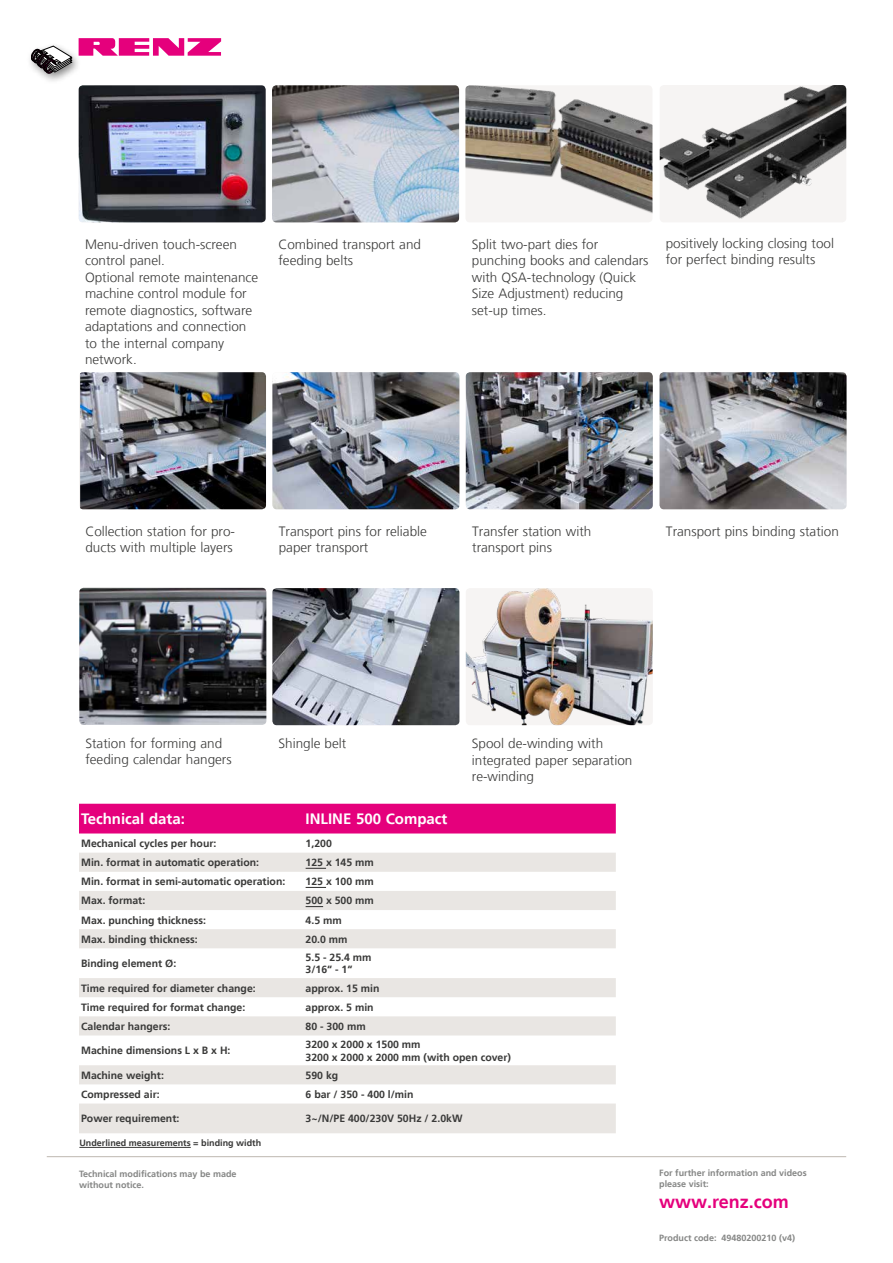
<style>
.page{position:relative;width:893px;height:1263px;background:#fff}
.page>*{position:absolute;margin:0;border:0;box-sizing:border-box;transform-origin:0 0}
.t1{font:700 18px "Frutiger LT";color:#e5007c}
.t2{font:700 15px "Frutiger LT";color:#fff}
.t3{font:300 13.5px/16.5px "Frutiger LT";color:#3a3a39}
.t4{font:700 10.5px/12.6px "Frutiger LT";color:#3a3a39}
.t5{font:700 9px/10.8px "Frutiger LT";color:#868786}
.t6{font:700 9px "Frutiger LT";color:#3a3a39}
</style>
<div class="page">
<hr style="left:47px;top:1156px;width:799px;height:1px;background:#beb8b0">
<svg style="left:79px;top:38px;width:142px;height:18px"></svg>
<div style="left:25px;top:42px;width:57px;height:43px;background:#000;opacity:.5"></div>
<svg style="left:31px;top:46px;width:41px;height:27px"></svg>
<div style="left:79px;top:804px;width:537px;height:29px;background:#e5007c"></div>
<svg style="left:79px;top:853px;width:537px;height:280px;fill:#edeae8"></svg>
<svg style="left:306px;top:868px;width:20px;height:1px"></svg>
<svg style="left:306px;top:887px;width:20px;height:1px"></svg>
<svg style="left:306px;top:906px;width:17px;height:1px"></svg>
<img style="left:272px;top:85px;width:187px;height:137px">
<img style="left:79px;top:85px;width:187px;height:137px">
<img style="left:272px;top:372px;width:187px;height:137px">
<img style="left:466px;top:372px;width:187px;height:137px">
<img style="left:659px;top:372px;width:187px;height:137px">
<img style="left:79px;top:588px;width:187px;height:137px">
<img style="left:272px;top:588px;width:187px;height:137px">
<img style="left:80px;top:372px;width:186px;height:137px">
<img style="left:465px;top:85px;width:187px;height:137px">
<img style="left:660px;top:85px;width:186px;height:137px">
<hr style="left:79px;top:1147px;width:112px;height:1px;background:#3a3a39">
<img style="left:466px;top:588px;width:187px;height:137px">
<p class="t3" style="left:85px;top:236px;width:175px">Menu-driven touch-screen control panel.<br>Optional remote maintenance machine control module for remote diagnostics, software adaptations and connection to the internal company network.</p>
<p class="t3" style="left:278px;top:236px;width:144px">Combined transport and feeding belts</p>
<p class="t3" style="left:472px;top:236px;width:178px">Split two-part dies for punching books and calendars with QSA-technology (Quick<br>Size Adjustment) reducing set-up times.</p>
<p class="t3" style="left:666px;top:236px;width:170px;line-height:15.9px">positively locking closing tool for perfect binding results</p>
<p class="t3" style="left:85px;top:523px;width:151px">Collection station for pro-</p>
<p class="t3" style="left:666px;top:523px;width:174px">Transport pins binding station</p>
<p class="t3" style="left:85px;top:539px;width:149px">ducts with multiple layers</p>
<p class="t3" style="left:279px;top:523px;width:150px">Transport pins for reliable paper transport</p>
<p class="t3" style="left:472px;top:523px;width:121px">Transfer station with transport pins</p>
<p class="t3" style="left:85px;top:735px;width:148px">Station for forming and feeding calendar hangers</p>
<p class="t3" style="left:472px;top:735px;width:162px">Spool de-winding with integrated paper separation re-winding</p>
<p class="t3" style="left:278px;top:735px;width:69px">Shingle belt</p>
<p class="t2" style="left:81px;top:810px;width:105px">Technical data:</p>
<p class="t2" style="left:306px;top:810px;width:143px">INLINE 500 Compact</p>
<p class="t4" style="left:81px;top:837px;width:137px">Mechanical cycles per hour:</p>
<p class="t4" style="left:306px;top:837px;width:28px">1,200</p>
<p class="t4" style="left:81px;top:856px;width:179px">Min. format in automatic operation:</p>
<p class="t4" style="left:306px;top:856px;width:70px">125 x 145 mm</p>
<p class="t4" style="left:81px;top:875px;width:206px">Min. format in semi-automatic operation:</p>
<p class="t4" style="left:306px;top:875px;width:70px">125 x 100 mm</p>
<p class="t4" style="left:81px;top:894px;width:66px">Max. format:</p>
<p class="t4" style="left:306px;top:894px;width:70px">500 x 500 mm</p>
<p class="t4" style="left:81px;top:914px;width:126px">Max. punching thickness:</p>
<p class="t4" style="left:306px;top:914px;width:38px">4.5 mm</p>
<p class="t4" style="left:81px;top:933px;width:118px">Max. binding thickness:</p>
<p class="t4" style="left:306px;top:933px;width:44px">20.0 mm</p>
<p class="t4" style="left:81px;top:957px;width:97px">Binding element Ø:</p>
<p class="t4" style="left:306px;top:951px;width:67px">5.5 - 25.4 mm<br>3/16“ - 1“</p>
<p class="t4" style="left:81px;top:982px;width:176px">Time required for diameter change:</p>
<p class="t4" style="left:306px;top:982px;width:75px">approx. 15 min</p>
<p class="t4" style="left:81px;top:1001px;width:166px">Time required for format change:</p>
<p class="t4" style="left:306px;top:1001px;width:70px">approx. 5 min</p>
<p class="t4" style="left:81px;top:1020px;width:91px">Calendar hangers:</p>
<p class="t4" style="left:306px;top:1020px;width:62px">80 - 300 mm</p>
<p class="t4" style="left:81px;top:1044px;width:151px">Machine dimensions L x B x H:</p>
<p class="t4" style="left:306px;top:1038px;width:207px">3200 x 2000 x 1500 mm<br>3200 x 2000 x 2000 mm (with open cover)</p>
<p class="t4" style="left:81px;top:1069px;width:84px">Machine weight:</p>
<p class="t4" style="left:306px;top:1069px;width:34px">590 kg</p>
<p class="t4" style="left:81px;top:1088px;width:80px">Compressed air:</p>
<p class="t4" style="left:306px;top:1088px;width:109px">6 bar / 350 - 400 l/min</p>
<p class="t4" style="left:81px;top:1112px;width:100px">Power requirement:</p>
<p class="t4" style="left:306px;top:1112px;width:158px">3~/N/PE 400/230V 50Hz / 2.0kW</p>
<p class="t6" style="left:79px;top:1137px;width:183px">Underlined measurements = binding width</p>
<p class="t5" style="left:79px;top:1169px;width:159px">Technical modifications may be made without notice.</p>
<p class="t5" style="left:659px;top:1168px;width:149px">For further information and videos please visit:</p>
<h1 class="t1" style="left:659px;top:1191px;width:131px">www.renz.com</h1>
<p class="t5" style="left:659px;top:1233px;width:137px">Product code: 49480200210 (v4)</p>
</div>
